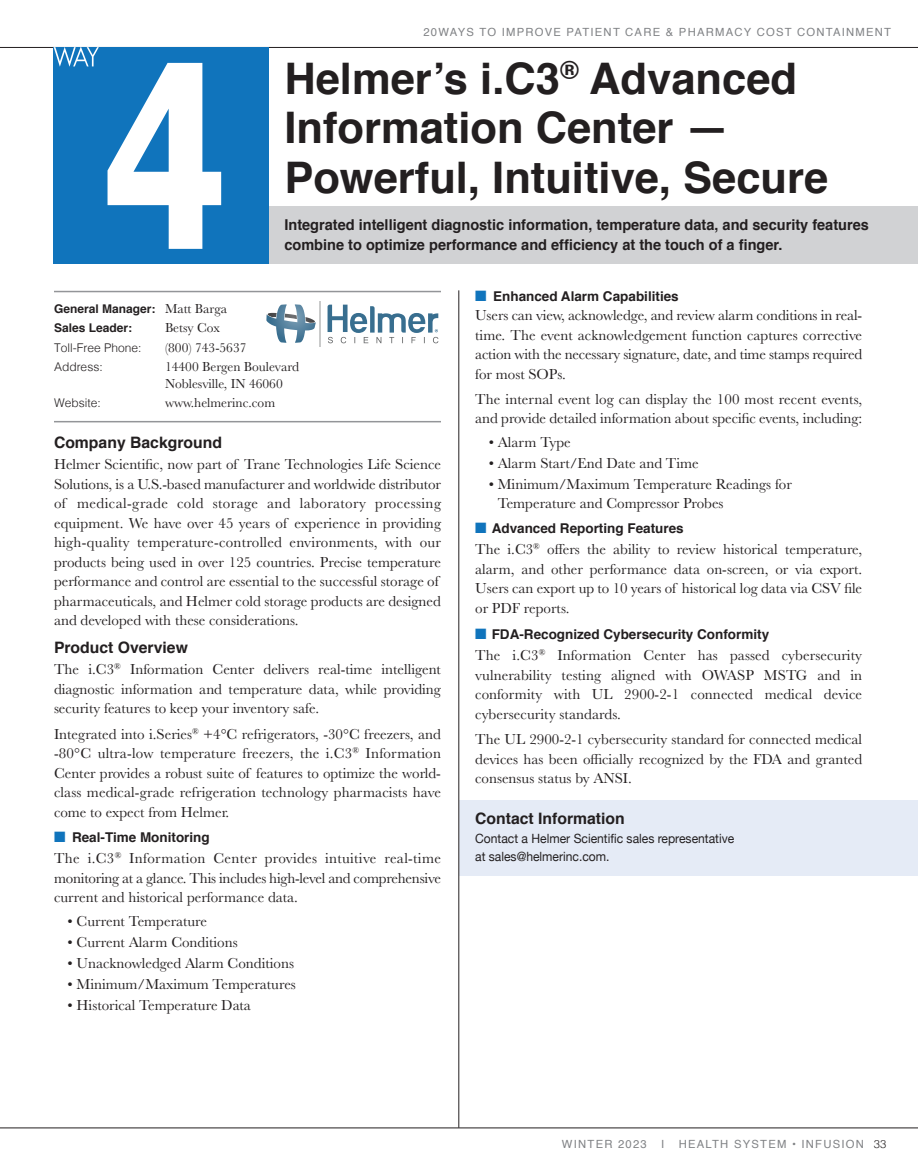
<style>
.page{position:relative;width:918px;height:1175px;background:#fff}
.page>*{position:absolute;margin:0;border:0;box-sizing:border-box;transform-origin:0 0}
.t1{font:700 43.5px/49.5px "Helvetica";color:#231f20}
.t2{font:700 15.75px "Helvetica";color:#231f20}
.t3{font:15px/19.5px "Baskerville";color:#231f20;text-align:justify}
.t4{font:700 15px/19.5px "Helvetica";color:#231f20}
.t5{font:700 13.5px "Helvetica";color:#231f20}
.t6{font:13.5px/16.5px "Baskerville";color:#231f20}
.t7{font:12.75px/18px "Helvetica Neue";color:#231f20;scale:.95 1}
.t8{font:700 12px/19.5px "Helvetica";color:#231f20}
.t9{font:300 12px "Helvetica";color:#231f20}
.t10{font:11.25px "Helvetica";letter-spacing:.11em;color:#808285}
.s1{font-family:"Baskerville";font-weight:400;font-size:13.5px}
.s2{color:#1074bc}
.s3{font-weight:300;color:#231f20}
</style>
<div class="page">
<hr style="left:0;top:1127px;width:918px;height:1px;background:#231f20">
<hr style="left:0;top:47px;width:918px;height:1px;background:#231f20">
<hr style="left:54px;top:291px;width:387px;height:1px;background:#939598">
<div style="left:459px;top:799px;width:459px;height:76px;background:#e5ebf6"></div>
<div style="left:55px;top:206px;width:863px;height:57px;background:#d1d2d4"></div>
<hr style="left:54px;top:421px;width:387px;height:1px;background:#939598">
<svg style="left:266px;top:304px;width:50px;height:39px"></svg>
<svg style="left:328px;top:305px;width:110px;height:38px"></svg>
<hr style="left:319px;top:301px;width:2px;height:45px;background:#c9caca">
<div style="left:53px;top:47px;width:216px;height:216px;background:#1074bc"></div>
<svg style="left:108px;top:63px;width:113px;height:186px"></svg>
<svg style="left:54px;top:47px;width:45px;height:20px"></svg>
<hr style="left:459px;top:290px;width:1px;height:837px;background:#231f20">
<p class="t10" style="left:423px;top:23px;width:469px">20WAYS TO IMPROVE PATIENT CARE &amp; PHARMACY COST CONTAINMENT</p>
<h1 class="t1" style="left:284px;top:54px;width:545px">Helmer’s i.C3<sup>®</sup> Advanced<br>Information Center —<br>Powerful, Intuitive, Secure</h1>
<p class="t4" style="left:284px;top:215px;width:586px">Integrated intelligent diagnostic information, temperature data, and security features combine to optimize performance and efficiency at the touch of a finger.</p>
<p class="t8" style="left:54px;top:299px;width:175px">General Manager: <span class="s1">Matt Barga<br></span>Sales Leader:</p>
<p class="t6" style="left:165px;top:320px;width:56px">Betsy Cox</p>
<p class="t9" style="left:54px;top:337px;width:89px">Toll-Free Phone:</p>
<p class="t6" style="left:165px;top:339px;width:83px">(800) 743-5637</p>
<p class="t9" style="left:54px;top:357px;width:50px">Address:</p>
<p class="t6" style="left:165px;top:359px;width:136px">14400 Bergen Boulevard<br>Noblesville, IN 46060</p>
<p class="t9" style="left:54px;top:393px;width:48px">Website:</p>
<p class="t6" style="left:165px;top:395px;width:112px">www.helmerinc.com</p>
<p class="t2" style="left:54px;top:430px;width:170px">Company Background</p>
<p class="t3" style="left:54px;top:454px;width:389px;text-align:left">Helmer Scientific, now part of Trane Technologies Life Science Solutions, is a U.S.-based manufacturer and worldwide distributor of medical-grade cold storage and laboratory processing equipment. We have over 45 years of experience in providing high-quality temperature-controlled environments, with our products being used in over 125 countries. Precise temperature performance and control are essential to the successful storage of pharmaceuticals, and Helmer cold storage products are designed and developed with these considerations.</p>
<p class="t2" style="left:54px;top:635px;width:135px">Product Overview</p>
<p class="t3" style="left:54px;top:659px;width:389px">The i.C3<sup>®</sup> Information Center delivers real-time intelligent diagnostic information and temperature data, while providing security features to keep your inventory safe.</p>
<p class="t3" style="left:54px;top:724px;width:389px">Integrated into i.Series<sup>®</sup> +4°C refrigerators, -30°C freezers, and -80°C ultra-low temperature freezers, the i.C3<sup>®</sup> Information Center provides a robust suite of features to optimize the world&shy;class medical-grade refrigeration technology pharmacists have come to expect from Helmer.</p>
<p class="t5" style="left:54px;top:826px;width:157px"><span class="s2">■</span> Real-Time Monitoring</p>
<p class="t3" style="left:54px;top:848px;width:388px">The i.C3<sup>®</sup> Information Center provides intuitive real-time monitoring at a glance. This includes high-level and comprehensive current and historical performance data.</p>
<p class="t3" style="left:68px;top:912px;width:141px">• Current Temperature</p>
<p class="t3" style="left:68px;top:933px;width:172px">• Current Alarm Conditions</p>
<p class="t3" style="left:68px;top:953px;width:228px">• Unacknowledged Alarm Conditions</p>
<p class="t3" style="left:68px;top:974px;width:230px">• Minimum/Maximum Temperatures</p>
<p class="t3" style="left:68px;top:995px;width:185px">• Historical Temperature Data</p>
<p class="t5" style="left:475px;top:285px;width:205px"><span class="s2">■</span> Enhanced Alarm Capabilities</p>
<p class="t3" style="left:475px;top:306px;width:389px">Users can view, acknowledge, and review alarm conditions in real&shy;time. The event acknowledgement function captures corrective action with the necessary signature, date, and time stamps required for most SOPs.</p>
<p class="t3" style="left:475px;top:389px;width:389px">The internal event log can display the 100 most recent events, and provide detailed information about specific events, including:</p>
<p class="t3" style="left:489px;top:433px;width:84px">• Alarm Type</p>
<p class="t3" style="left:489px;top:454px;width:212px">• Alarm Start/End Date and Time</p>
<p class="t3" style="left:498px;top:475px;width:296px;line-height:18.8px;text-indent:-9px">• Minimum/Maximum Temperature Readings for<br>Temperature and Compressor Probes</p>
<p class="t5" style="left:475px;top:517px;width:210px"><span class="s2">■</span> Advanced Reporting Features</p>
<p class="t3" style="left:475px;top:540px;width:389px">The i.C3<sup>®</sup> offers the ability to review historical temperature, alarm, and other performance data on-screen, or via export.<br>Users can export up to 10 years of historical log data via CSV file or PDF reports.</p>
<p class="t5" style="left:475px;top:623px;width:296px"><span class="s2">■</span> FDA-Recognized Cybersecurity Conformity</p>
<p class="t3" style="left:475px;top:646px;width:388px">The i.C3<sup>®</sup> Information Center has passed cybersecurity vulnerability testing aligned with OWASP MSTG and in conformity with UL 2900-2-1 connected medical device cybersecurity standards.</p>
<p class="t3" style="left:475px;top:730px;width:389px">The UL 2900-2-1 cybersecurity standard for connected medical devices has been officially recognized by the FDA and granted consensus status by ANSI.</p>
<p class="t2" style="left:475px;top:805px;width:151px">Contact Information</p>
<p class="t7" style="left:475px;top:830px;width:274px">Contact a Helmer Scientific sales representative at sales@helmerinc.com.</p>
<p class="t10" style="left:562px;top:1135px;width:86px">WINTER 2023</p>
<p class="t10" style="left:661px;top:1135px;width:5px">I</p>
<p class="t10" style="left:679px;top:1135px;width:209px">HEALTH SYSTEM • INFUSION <span class="s3">33</span></p>
</div>
